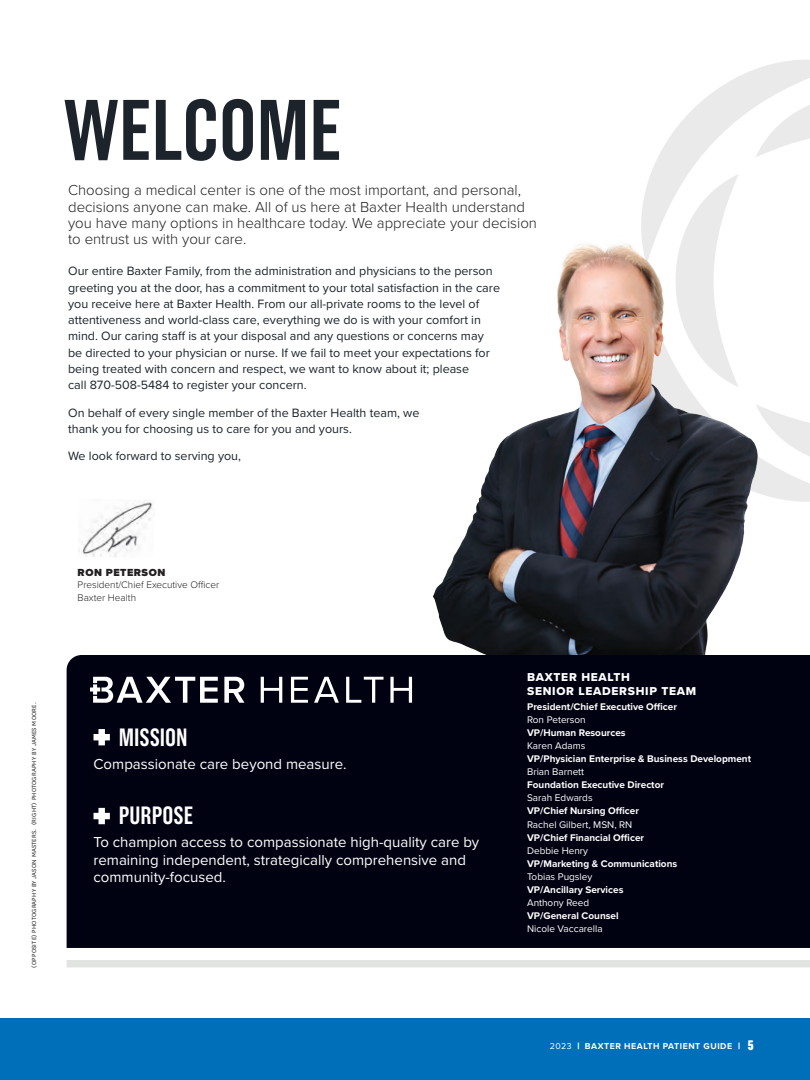
<style>
.page{position:relative;width:810px;height:1080px;background:#fff}
.page>*{position:absolute;margin:0;border:0;box-sizing:border-box;transform-origin:0 0}
.t1{font:600 85.62px "Grotzec Cond";color:#1c232b}
.t2{font:600 25px "Grotzec Cond";color:#fff}
.t3{font:300 15px/16.2px "Proxima Nova";color:#231f20}
.t4{font:15px/17.5px "Proxima Nova";color:#fff}
.t5{font:12.5px/16.2px "Proxima Nova";color:#1c232b}
.t6{font:11.88px/13.8px "Proxima Nova Extrabld";letter-spacing:.06em;color:#fff}
.t7{font:900 10.62px "Proxima Nova";letter-spacing:.05em;color:#231f20}
.t8{font:700 10px "Proxima Nova";color:#fff}
.t9{font:10px "Proxima Nova";color:#fff}
.t10{font:300 10px/12.5px "Proxima Nova";color:#231f20}
.t11{font:700 8.75px "Proxima Nova";letter-spacing:.06em;color:#fff}
.t12{font:6.88px "National";letter-spacing:.03em;color:#231f20}
.s1{font-weight:400}
.s2{font-weight:900;font-size:9.38px}
.s3{font-family:"Grotzec Cond";font-weight:900;font-size:13.75px}
</style>
<div class="page">
<div style="left:0;top:1018px;width:810px;height:62px;background:#006fba"></div>
<svg style="left:641px;top:60px;width:169px;height:442px"></svg>
<img style="left:433px;top:232px;width:336px;height:423px">
<img style="left:79px;top:500px;width:75px;height:57px">
<div style="left:67px;top:960px;width:743px;height:8px;background:#e2e4e2"></div>
<div style="left:67px;top:655px;width:743px;height:293px;background:#000212"></div>
<svg style="left:261px;top:677px;width:21px;height:26px"></svg>
<svg style="left:291px;top:677px;width:17px;height:26px"></svg>
<svg style="left:314px;top:677px;width:25px;height:26px"></svg>
<svg style="left:346px;top:677px;width:38px;height:26px"></svg>
<svg style="left:390px;top:677px;width:22px;height:26px"></svg>
<svg style="left:224px;top:677px;width:20px;height:26px"></svg>
<svg style="left:90px;top:677px;width:128px;height:26px"></svg>
<svg style="left:94px;top:729px;width:16px;height:16px"></svg>
<svg style="left:94px;top:808px;width:16px;height:16px"></svg>
<h1 class="t1" style="left:63px;top:81px;width:280px">WELCOME</h1>
<p class="t3" style="left:68px;top:183px;width:470px">Choosing a medical center is one of the most important, and personal, decisions anyone can make. All of us here at Baxter Health understand you have many options in healthcare today. We appreciate your decision to entrust us with your care.</p>
<p class="t5" style="left:68px;top:263px;width:433px">Our entire Baxter Family, from the administration and physicians to the person greeting you at the door, has a commitment to your total satisfaction in the care you receive here at Baxter Health. From our all-private rooms to the level of attentiveness and world-class care, everything we do is with your comfort in mind. Our caring staff is at your disposal and any questions or concerns may be directed to your physician or nurse. If we fail to meet your expectations for being treated with concern and respect, we want to know about it; please<br>call 870-508-5484 to register your concern.</p>
<p class="t5" style="left:68px;top:405px;width:353px">On behalf of every single member of the Baxter Health team, we thank you for choosing us to care for you and yours.</p>
<p class="t5" style="left:68px;top:448px;width:174px">We look forward to serving you,</p>
<p class="t12" style="left:30px;top:968px;width:267px;rotate:-90deg">(OPPOSITE) PHOTOGRAPHY BY JASON MASTERS. (RIGHT) PHOTOGRAPHY BY JAMES MOORE.</p>
<p class="t7" style="left:78px;top:566px;width:89px">RON PETERSON</p>
<p class="t10" style="left:78px;top:579px;width:143px">President/Chief Executive Officer<br>Baxter Health</p>
<h2 class="t2" style="left:119px;top:723px;width:70px">MISSION</h2>
<p class="t4" style="left:94px;top:755px;width:254px">Compassionate care beyond measure.</p>
<h2 class="t2" style="left:119px;top:801px;width:76px">PURPOSE</h2>
<p class="t4" style="left:94px;top:834px;width:387px">To champion access to compassionate high-quality care by remaining independent, strategically comprehensive and community-focused.</p>
<p class="t6" style="left:527px;top:671px;width:171px">BAXTER HEALTH<br>SENIOR LEADERSHIP TEAM</p>
<p class="t8" style="left:527px;top:699px;width:151px">President/Chief Executive Officer</p>
<p class="t9" style="left:527px;top:714px;width:60px">Ron Peterson</p>
<p class="t8" style="left:527px;top:725px;width:100px">VP/Human Resources</p>
<p class="t9" style="left:527px;top:740px;width:60px">Karen Adams</p>
<p class="t8" style="left:527px;top:751px;width:225px">VP/Physician Enterprise &amp; Business Development</p>
<p class="t9" style="left:527px;top:766px;width:59px">Brian Barnett</p>
<p class="t8" style="left:527px;top:778px;width:138px">Foundation Executive Director</p>
<p class="t9" style="left:527px;top:792px;width:67px">Sarah Edwards</p>
<p class="t8" style="left:527px;top:804px;width:113px">VP/Chief Nursing Officer</p>
<p class="t9" style="left:527px;top:818px;width:107px">Rachel Gilbert, MSN, RN</p>
<p class="t8" style="left:527px;top:830px;width:119px">VP/Chief Financial Officer</p>
<p class="t9" style="left:527px;top:844px;width:63px">Debbie Henry</p>
<p class="t8" style="left:527px;top:856px;width:152px">VP/Marketing &amp; Communications</p>
<p class="t9" style="left:527px;top:870px;width:67px">Tobias Pugsley</p>
<p class="t8" style="left:527px;top:882px;width:98px">VP/Ancillary Services</p>
<p class="t9" style="left:527px;top:897px;width:64px">Anthony Reed</p>
<p class="t8" style="left:527px;top:908px;width:93px">VP/General Counsel</p>
<p class="t9" style="left:527px;top:923px;width:77px">Nicole Vaccarella</p>
<p class="t11" style="left:550px;top:1040px;width:205px"><span class="s1">2023</span> <span class="s2">|</span> BAXTER HEALTH PATIENT GUIDE <span class="s2">|</span> <span class="s3">5</span></p>
</div>
